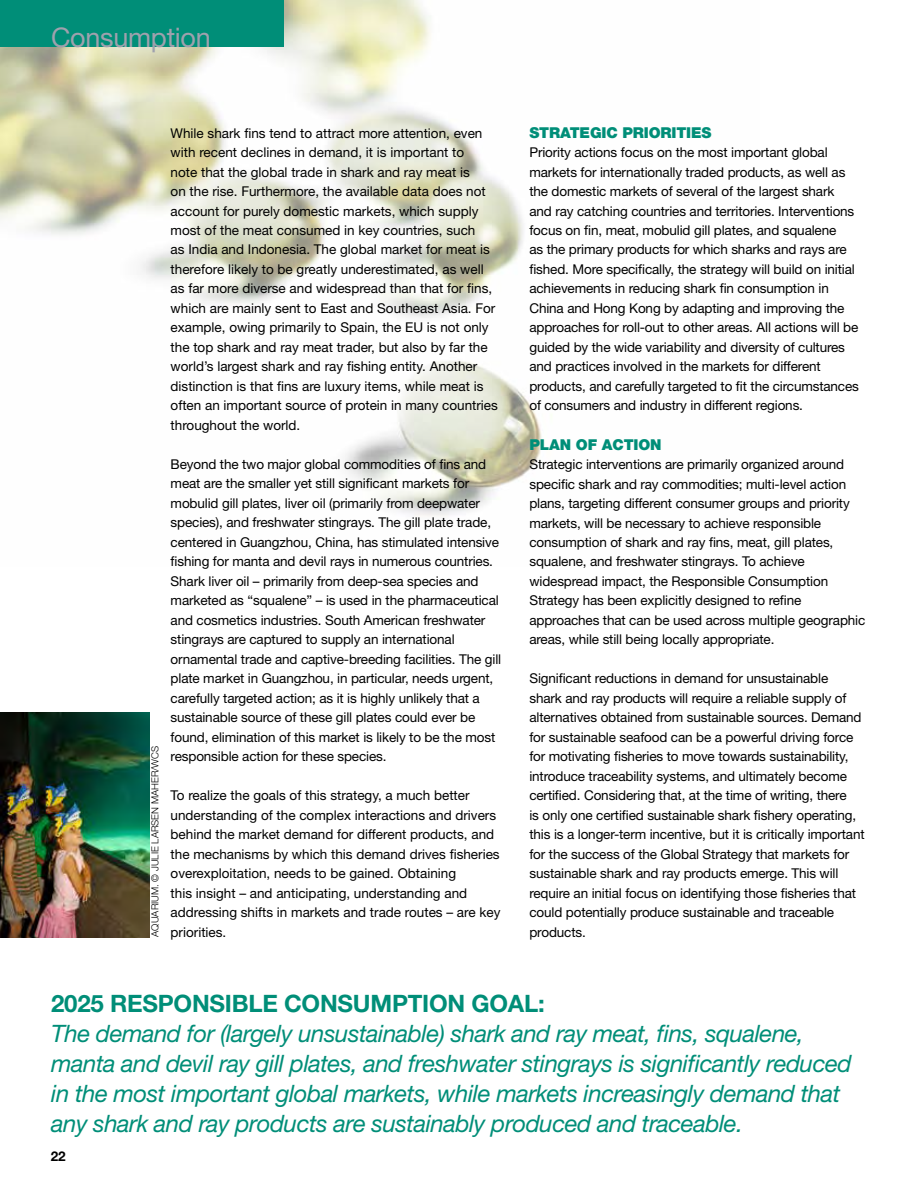
<style>
.page{position:relative;width:918px;height:1188px;background:#fff}
.page>*{position:absolute;margin:0;border:0;box-sizing:border-box;transform-origin:0 0}
.t1{font:27px "Helvetica Neue LT Std";letter-spacing:-.01em;color:#9fa1ad}
.t2{font:italic 24px/30px "Helvetica Neue LT Std";letter-spacing:-.02em;color:#008e78}
.t3{font:700 24px "Helvetica Neue LT Std";letter-spacing:-.01em;color:#008e78}
.t4{font:900 15px "Helvetica Neue LT Std";letter-spacing:-.01em;color:#008e78}
.t5{font:13.5px/19.5px "Helvetica Neue LT Std";letter-spacing:-.01em;color:#000}
.t6{font:700 13.5px "Helvetica Neue LT Std";color:#000}
.t7{font:300 9.75px "Helvetica Neue LT Std";color:#000}
</style>
<div class="page">
<img style="left:0;top:0;width:542px;height:517px">
<div style="left:0;top:0;width:283px;height:47px;background:#008e78"></div>
<img style="left:0;top:712px;width:149px;height:226px">
<h1 class="t1" style="left:51px;top:21px;width:161px">Consumption</h1>
<p class="t7" style="left:149px;top:937px;width:192px;rotate:-90deg">Aquarium. © Julie Larsen Maher/WCS</p>
<p class="t5" style="left:171px;top:123px;width:329px">While shark fins tend to attract more attention, even with recent declines in demand, it is important to<br>note that the global trade in shark and ray meat is<br>on the rise. Furthermore, the available data does not account for purely domestic markets, which supply most of the meat consumed in key countries, such<br>as India and Indonesia. The global market for meat is therefore likely to be greatly underestimated, as well as far more diverse and widespread than that for fins, which are mainly sent to East and Southeast Asia. For example, owing primarily to Spain, the EU is not only the top shark and ray meat trader, but also by far the world’s largest shark and ray fishing entity. Another distinction is that fins are luxury items, while meat is often an important source of protein in many countries throughout the world.</p>
<p class="t5" style="left:171px;top:454px;width:332px">Beyond the two major global commodities of fins and meat are the smaller yet still significant markets for mobulid gill plates, liver oil (primarily from deepwater species), and freshwater stingrays. The gill plate trade, centered in Guangzhou, China, has stimulated intensive fishing for manta and devil rays in numerous countries.<br>Shark liver oil – primarily from deep-sea species and marketed as “squalene” – is used in the pharmaceutical and cosmetics industries. South American freshwater stingrays are captured to supply an international ornamental trade and captive-breeding facilities. The gill plate market in Guangzhou, in particular, needs urgent, carefully targeted action; as it is highly unlikely that a sustainable source of these gill plates could ever be found, elimination of this market is likely to be the most responsible action for these species.</p>
<p class="t5" style="left:171px;top:786px;width:331px">To realize the goals of this strategy, a much better understanding of the complex interactions and drivers behind the market demand for different products, and the mechanisms by which this demand drives fisheries overexploitation, needs to be gained. Obtaining<br>this insight – and anticipating, understanding and addressing shifts in markets and trade routes – are key priorities.</p>
<p class="t4" style="left:529px;top:123px;width:184px">STRATEGIC PRIORITIES</p>
<p class="t5" style="left:529px;top:142px;width:331px">Priority actions focus on the most important global markets for internationally traded products, as well as the domestic markets of several of the largest shark and ray catching countries and territories. Interventions focus on fin, meat, mobulid gill plates, and squalene<br>as the primary products for which sharks and rays are fished. More specifically, the strategy will build on initial achievements in reducing shark fin consumption in China and Hong Kong by adapting and improving the approaches for roll-out to other areas. All actions will be guided by the wide variability and diversity of cultures and practices involved in the markets for different products, and carefully targeted to fit the circumstances of consumers and industry in different regions.</p>
<p class="t4" style="left:529px;top:435px;width:134px">PLAN OF ACTION</p>
<p class="t5" style="left:529px;top:454px;width:337px">Strategic interventions are primarily organized around specific shark and ray commodities; multi-level action plans, targeting different consumer groups and priority markets, will be necessary to achieve responsible consumption of shark and ray fins, meat, gill plates, squalene, and freshwater stingrays. To achieve widespread impact, the Responsible Consumption Strategy has been explicitly designed to refine approaches that can be used across multiple geographic areas, while still being locally appropriate.</p>
<p class="t5" style="left:529px;top:669px;width:337px">Significant reductions in demand for unsustainable<br>shark and ray products will require a reliable supply of alternatives obtained from sustainable sources. Demand for sustainable seafood can be a powerful driving force for motivating fisheries to move towards sustainability, introduce traceability systems, and ultimately become certified. Considering that, at the time of writing, there<br>is only one certified sustainable shark fishery operating, this is a longer-term incentive, but it is critically important for the success of the Global Strategy that markets for sustainable shark and ray products emerge. This will require an initial focus on identifying those fisheries that could potentially produce sustainable and traceable products.</p>
<h2 class="t3" style="left:51px;top:989px;width:495px">2025 RESPONSI BLE CONSUMPTION GOAL:</h2>
<p class="t2" style="left:51px;top:1018px;width:802px">The demand for (largely unsustainable) shark and ray meat, fins, squalene, manta and devil ray gill plates, and freshwater stingrays is significantly reduced in the most important global markets, while markets increasingly demand that any shark and ray products are sustainably produced and traceable.</p>
<p class="t6" style="left:51px;top:1148px;width:16px">22</p>
</div>
